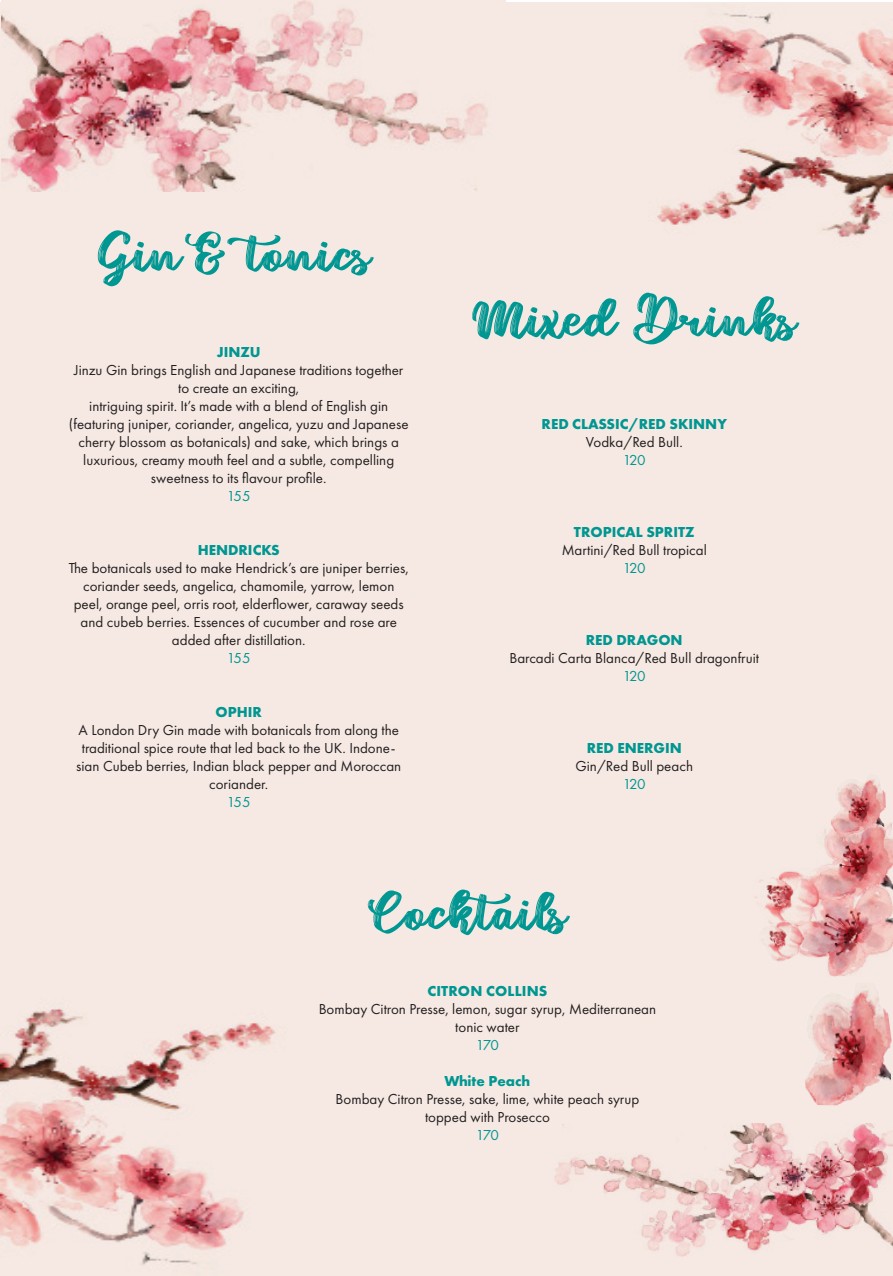
<style>
.page{position:relative;width:893px;height:1276px;background:#fff}
.page>*{position:absolute;margin:0;border:0;box-sizing:border-box;transform-origin:0 0}
.t1{font:72px "Hotel Lorintdemoversion";color:#009691}
.t2{font:15px/18px "Futura PT";color:#231f20;text-align:center}
.t3{font:700 15px "Futura PT";color:#009691}
.t4{font:15px "Futura PT";letter-spacing:-.08em;color:#009691}
</style>
<div class="page">
<img style="left:543px;top:1123px;width:350px;height:133px">
<img style="left:0;top:984px;width:287px;height:292px">
<img style="left:743px;top:822px;width:150px;height:155px">
<img style="left:646px;top:3px;width:247px;height:256px">
<img style="left:2px;top:0;width:504px;height:192px">
<img style="left:759px;top:920px;width:46px;height:43px">
<img style="left:829px;top:773px;width:58px;height:64px">
<img style="left:801px;top:982px;width:90px;height:123px">
<p class="t1" style="left:98px;top:225px;width:274px">Gin&amp; tonics</p>
<p class="t3" style="left:217px;top:342px;width:46px">JINZU</p>
<p class="t2" style="left:74px;top:361px;width:331px">Jinzu Gin brings English and Japanese traditions together to create an exciting,</p>
<p class="t2" style="left:69px;top:397px;width:341px">intriguing spirit. It’s made with a blend of English gin (featuring juniper, coriander, angelica, yuzu and Japanese cherry blossom as botanicals) and sake, which brings a luxurious, creamy mouth feel and a subtle, compelling sweetness to its flavour profile.</p>
<p class="t4" style="left:227px;top:487px;width:25px">155</p>
<p class="t3" style="left:198px;top:540px;width:84px">HENDRICKS</p>
<p class="t2" style="left:69px;top:559px;width:341px">The botanicals used to make Hendrick’s are juniper berries, coriander seeds, angelica, chamomile, yarrow, lemon peel, orange peel, orris root, elderflower, caraway seeds and cubeb berries. Essences of cucumber and rose are added after distillation.</p>
<p class="t4" style="left:227px;top:649px;width:25px">155</p>
<p class="t3" style="left:216px;top:702px;width:48px">OPHIR</p>
<p class="t2" style="left:76px;top:721px;width:327px">A London Dry Gin made with botanicals from along the traditional spice route that led back to the UK. Indone&shy;sian Cubeb berries, Indian black pepper and Moroccan coriander.</p>
<p class="t4" style="left:227px;top:793px;width:25px">155</p>
<p class="t1" style="left:472px;top:291px;width:325px">Mixed Drinks</p>
<p class="t3" style="left:542px;top:414px;width:187px">RED CLASSIC/RED SKINNY</p>
<p class="t2" style="left:586px;top:433px;width:99px">Vodka/Red Bull.</p>
<p class="t4" style="left:623px;top:451px;width:24px">120</p>
<p class="t3" style="left:574px;top:522px;width:122px">TROPICAL SPRITZ</p>
<p class="t2" style="left:562px;top:541px;width:147px">Martini/Red Bull tropical</p>
<p class="t4" style="left:623px;top:559px;width:24px">120</p>
<p class="t3" style="left:586px;top:630px;width:98px">RED DRAGON</p>
<p class="t2" style="left:509px;top:649px;width:251px">Barcadi Carta Blanca/Red Bull dragonfruit</p>
<p class="t4" style="left:623px;top:667px;width:24px">120</p>
<p class="t3" style="left:587px;top:738px;width:97px">RED ENERGIN</p>
<p class="t2" style="left:575px;top:757px;width:119px">Gin/Red Bull peach</p>
<p class="t4" style="left:623px;top:775px;width:24px">120</p>
<p class="t1" style="left:368px;top:884px;width:200px">Cocktails</p>
<p class="t3" style="left:427px;top:981px;width:122px">CITRON COLLINS</p>
<p class="t2" style="left:319px;top:1000px;width:339px">Bombay Citron Presse, lemon, sugar syrup, Mediterranean tonic water</p>
<p class="t4" style="left:476px;top:1036px;width:25px">170</p>
<p class="t3" style="left:445px;top:1071px;width:87px">White Peach</p>
<p class="t2" style="left:336px;top:1090px;width:305px">Bombay Citron Presse, sake, lime, white peach syrup topped with Prosecco</p>
<p class="t4" style="left:476px;top:1126px;width:25px">170</p>
</div>
